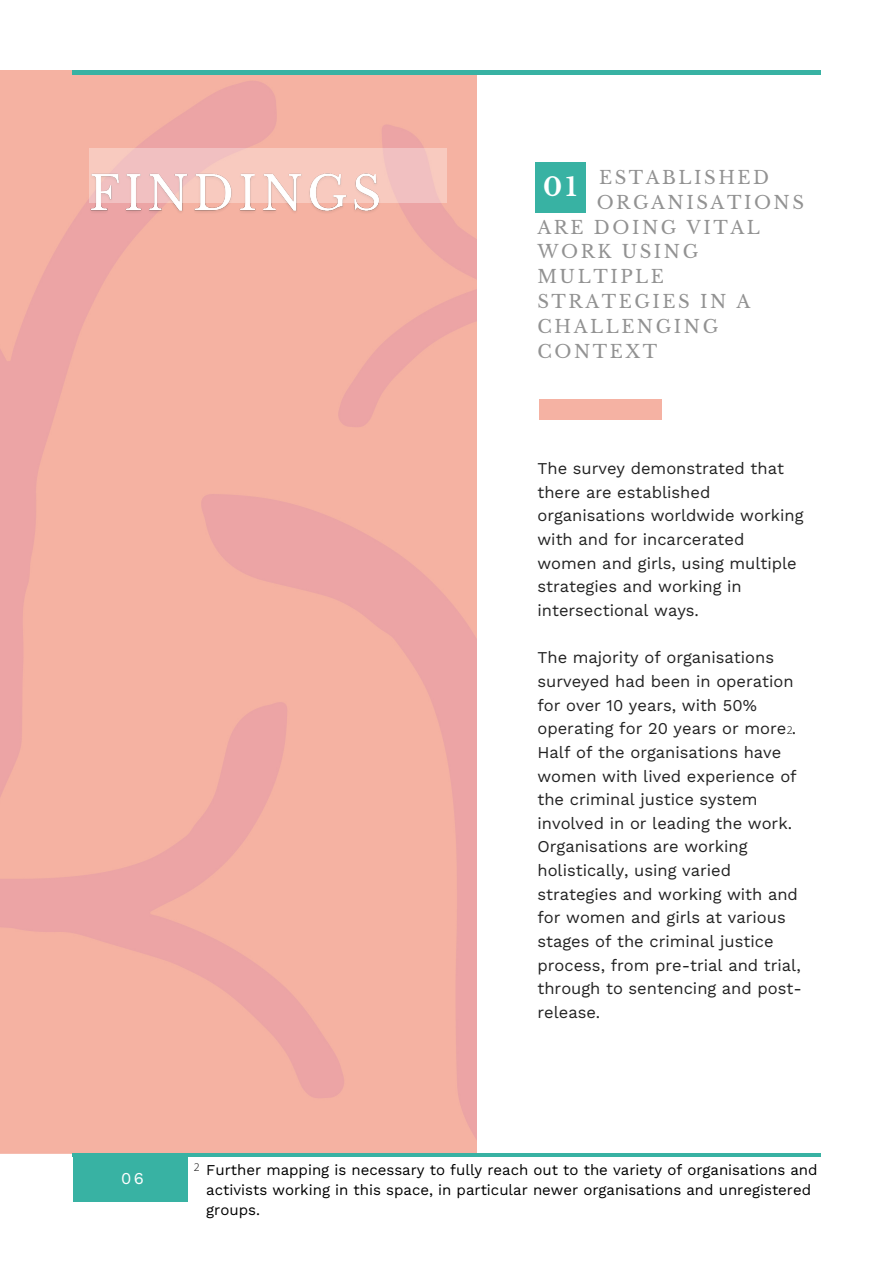
<style>
.page{position:relative;width:894px;height:1264px;background:#fff}
.page>*{position:absolute;margin:0;border:0;box-sizing:border-box;transform-origin:0 0}
.t1{font:700 25.2px "Libre Baskerville";color:#fff}
.t2{font:18px/24.8px "Libre Baskerville";letter-spacing:.14em;color:#929292}
.t3{font:16.5px/23.7px "Work Sans";color:#222}
.t4{font:16.5px "Work Sans";color:#fff}
.t5{font:15px/20.2px "Work Sans";color:#000}
.t6{font:300 10.5px "Open Sans";color:#000}
.s1{color:#fff}
</style>
<div class="page">
<img style="left:0;top:71px;width:476px;height:1082px">
<hr style="left:72px;top:71px;width:748px;height:3px;background:#38b2a3">
<hr style="left:72px;top:1153px;width:748px;height:3px;background:#38b2a3">
<img style="left:85px;top:161px;width:305px;height:68px">
<div style="left:539px;top:399px;width:123px;height:20px;background:#f5b2a3"></div>
<div style="left:535px;top:162px;width:50px;height:51px;background:#38b2a3"></div>
<svg style="left:89px;top:149px;width:357px;height:54px;fill:#f8cabf"></svg>
<div style="left:72px;top:1155px;width:115px;height:46px;background:#38b2a3"></div>
<p class="t2" style="left:537px;top:165px;width:268px;text-indent:62px">ESTABLISHED<br><span class="s1">DFD</span> ORGANISATIONS<br>ARE DOING VITAL<br>WORK USING<br>MULTIPLE<br>STRATEGIES IN A<br>CHALLENGING<br>CONTEXT</p>
<h1 class="t1" style="left:543px;top:171px;width:35px">01</h1>
<p class="t3" style="left:537px;top:456px;width:267px">The survey demonstrated that there are established organisations worldwide working with and for incarcerated women and girls, using multiple strategies and working in intersectional ways.</p>
<p class="t3" style="left:537px;top:645px;width:266px">The majority of organisations surveyed had been in operation for over 10 years, with 50% operating for 20 years or more .<br>Half of the organisations have women with lived experience of the criminal justice system involved in or leading the work.<br>Organisations are working holistically, using varied strategies and working with and for women and girls at various stages of the criminal justice process, from pre-trial and trial, through to sentencing and post&shy;release.</p>
<p class="t6" style="left:786px;top:722px;width:7px">2</p>
<p class="t4" style="left:121px;top:1168px;width:24px">06</p>
<p class="t5" style="left:206px;top:1159px;width:612px;text-indent:-12px"><sup>2</sup> Further mapping is necessary to fully reach out to the variety of organisations and activists working in this space, in particular newer organisations and unregistered groups.</p>
</div>
